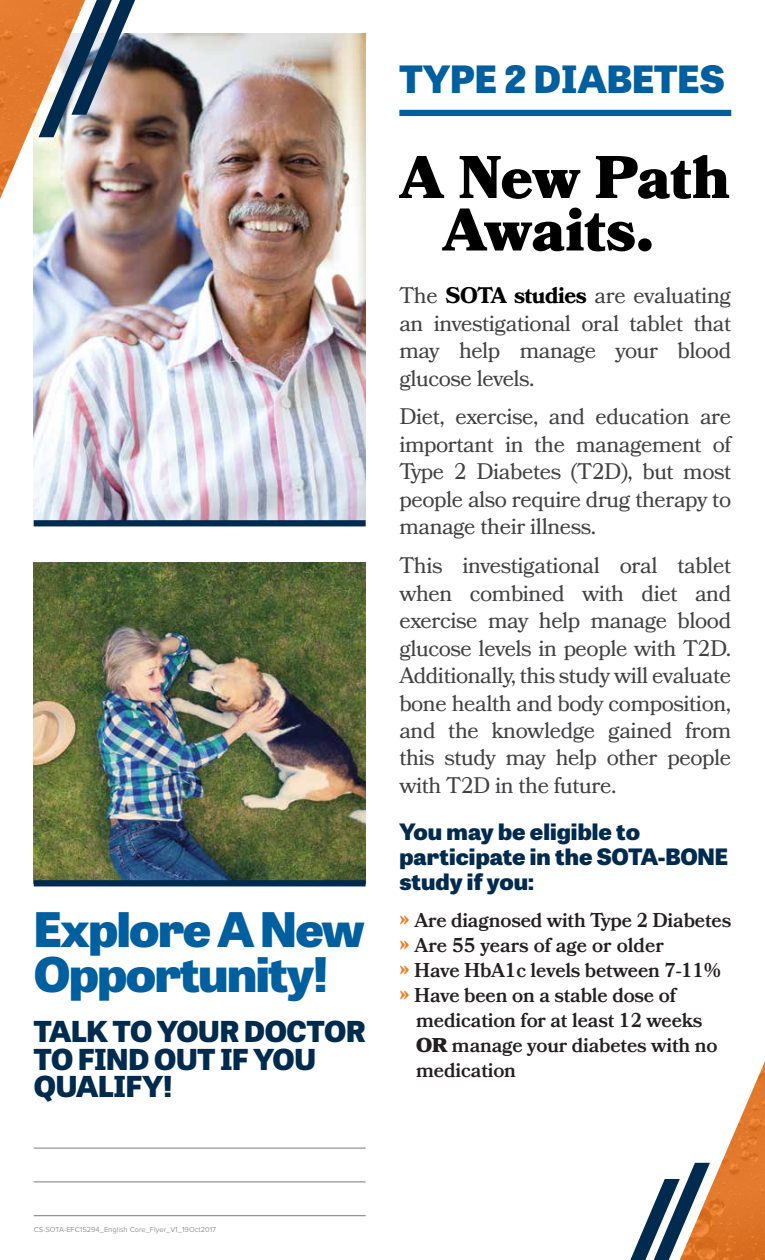
<style>
.page{position:relative;width:765px;height:1260px;background:#fff}
.page>*{position:absolute;margin:0;border:0;box-sizing:border-box;transform-origin:0 0}
.t1{font:900 60px/52.5px "Bookmania";letter-spacing:-.01em;color:#000;text-align:center}
.t2{font:800 47.5px/45px "Tablet Gothic Wide";letter-spacing:-.03em;color:#005f9e}
.t3{font:800 37.5px "Tablet Gothic Wide";color:#005f9e}
.t4{font:800 28.75px/27.5px "Tablet Gothic Wide";letter-spacing:-.015em;color:#002a4e}
.t5{font:22.5px/27.5px "Bookmania";letter-spacing:-.02em;color:#414042;text-align:justify}
.t6{font:800 22.5px/25px "Tablet Gothic Wide";color:#002a4e}
.t7{font:600 20px/25px "Bookmania";letter-spacing:-.01em;color:#231f20}
.t8{font:7.5px "Proxima Nova";color:#939598}
.s1{font-weight:700;color:#000}
.s2{font-weight:700;color:#f47920}
.s3{font-weight:900}
</style>
<div class="page">
<img style="left:34px;top:34px;width:332px;height:486px">
<div style="left:34px;top:520px;width:332px;height:6px;background:#002a4e"></div>
<img style="left:0;top:0;width:154px;height:199px">
<svg style="left:630px;top:1061px;width:135px;height:199px"></svg>
<img style="left:34px;top:562px;width:332px;height:318px">
<div style="left:34px;top:880px;width:332px;height:6px;background:#002a4e"></div>
<div style="left:399px;top:110px;width:332px;height:6px;background:#005f9e"></div>
<hr style="left:34px;top:1148px;width:332px;height:1px;background:#939598">
<hr style="left:34px;top:1181px;width:332px;height:1px;background:#939598">
<hr style="left:34px;top:1215px;width:332px;height:1px;background:#939598">
<h2 class="t2" style="left:34px;top:905px;width:332px">Explore A New<br>Opportunity!</h2>
<p class="t4" style="left:34px;top:1016px;width:333px">TALK TO YOUR DOCTOR<br>TO FIND OUT IF YOU<br>QUALIFY!</p>
<h3 class="t3" style="left:399px;top:51px;width:327px">TYPE 2 DIABETES</h3>
<h1 class="t1" style="left:399px;top:151px;width:332px">A New Path<br>Awaits.</h1>
<p class="t5" style="left:399px;top:282px;width:333px">The <span class="s1">SOTA studies</span> are evaluating an investigational oral tablet that may help manage your blood glucose levels.</p>
<p class="t5" style="left:399px;top:403px;width:333px">Diet, exercise, and education are important in the management of Type 2 Diabetes (T2D), but most people also require drug therapy to manage their illness.</p>
<p class="t5" style="left:399px;top:552px;width:333px">This investigational oral tablet when combined with diet and exercise may help manage blood glucose levels in people with T2D.<br>Additionally, this study will evaluate bone health and body composition, and the knowledge gained from this study may help other people with T2D in the future.</p>
<p class="t6" style="left:399px;top:819px;width:330px">You may be eligible to participate in the SOTA-BONE study if you:</p>
<p class="t7" style="left:399px;top:907px;width:333px"><span class="s2">»</span> Are diagnosed with Type 2 Diabetes <span class="s2">»</span> Are 55 years of age or older<br><span class="s2">»</span> Have HbA1c levels between 7-11% <span class="s2">»</span> Have been on a stable dose of</p>
<p class="t7" style="left:416px;top:1007px;width:303px">medication for at least 12 weeks<br><span class="s3">OR</span> manage your diabetes with no medication</p>
<p class="t8" style="left:34px;top:1225px;width:184px">CS-SOTA-EFC15294_English Core_Flyer_V1_19Oct2017</p>
</div>
